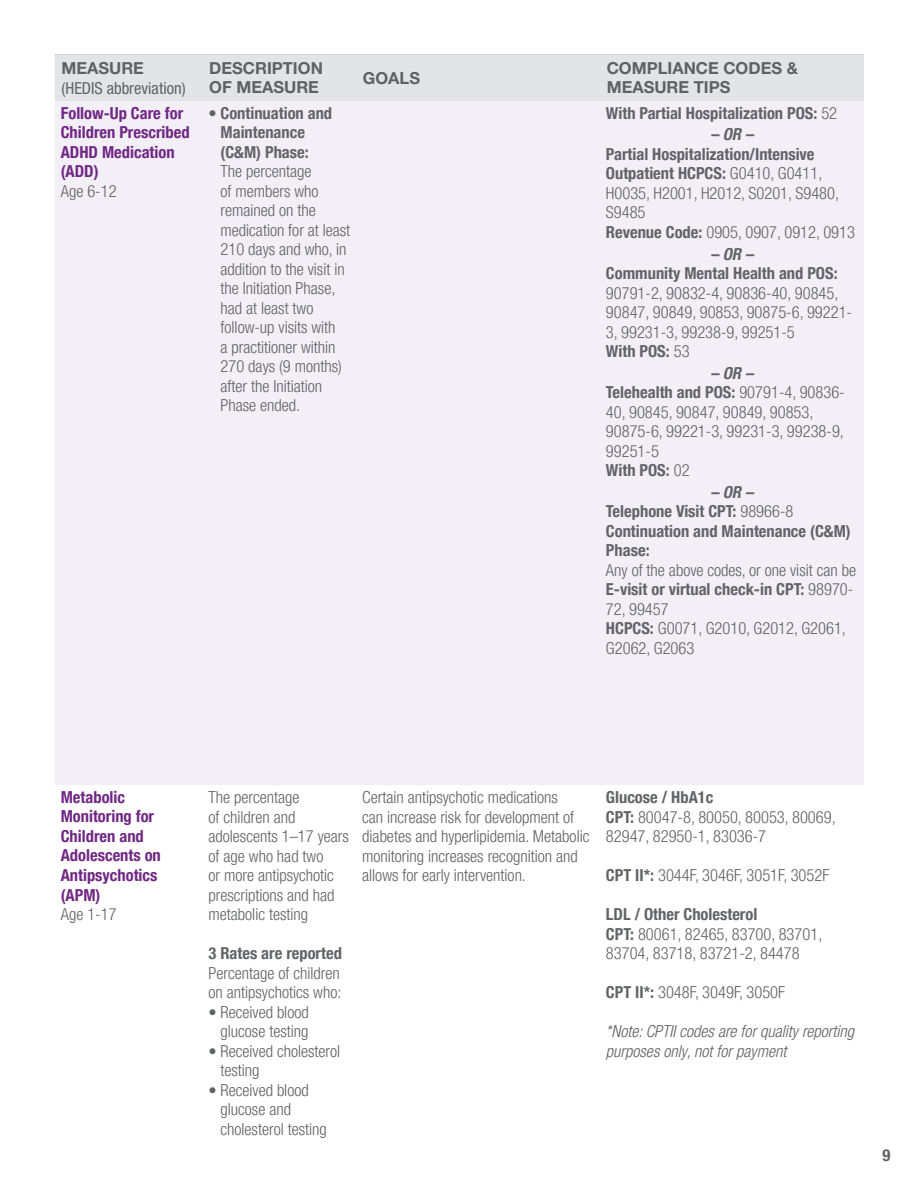
<style>
.page{position:relative;width:918px;height:1188px;background:#fff}
.page>*{position:absolute;margin:0;border:0;box-sizing:border-box;transform-origin:0 0}
.t1{font:300 condensed 16.5px/19.5px "Helvetica Neue LT Pro";color:#606165}
.t2{font:700 condensed 16.5px/19.5px "Helvetica Neue LT Pro";color:#626368}
.t3{font:700 condensed 16.5px/19.5px "Helvetica Neue LT Pro";color:#702784}
.t4{font:italic 300 condensed 16.5px/19.5px "Helvetica Neue LT Pro";color:#606165}
.t5{font:700 16.5px/19.5px "Helvetica Neue LT Pro";color:#606165}
.t6{font:condensed 16.5px "Helvetica Neue LT Pro";color:#626368}
.t7{font:italic 700 condensed 16.5px "Helvetica Neue LT Pro";color:#626368}
.s1{font-weight:300;color:#606165}
.s2{font-weight:700;color:#626368}
.s3{font-weight:700;font-style:italic;color:#626368}
.s4{font-style:italic}
</style>
<div class="page">
<div style="left:55px;top:55px;width:809px;height:46px;background:#e2e4e5"></div>
<div style="left:55px;top:101px;width:809px;height:684px;background:#f2eff7"></div>
<hr style="left:55px;top:54px;width:147px;height:1px;background:#d2d4d6">
<hr style="left:202px;top:54px;width:154px;height:1px;background:#d2d4d6">
<hr style="left:356px;top:54px;width:244px;height:1px;background:#d2d4d6">
<hr style="left:600px;top:54px;width:264px;height:1px;background:#d2d4d6">
<p class="t5" style="left:62px;top:58px;width:84px">MEASURE</p>
<p class="t6" style="left:62px;top:78px;width:126px">(HEDIS abbreviation)</p>
<p class="t3" style="left:61px;top:103px;width:130px">Follow-Up Care for<br>Children Prescribed<br>ADHD Medication (ADD)</p>
<p class="t1" style="left:61px;top:181px;width:57px">Age 6-12</p>
<p class="t5" style="left:209px;top:58px;width:115px">DESCRIPTION<br>OF MEASURE</p>
<p class="t5" style="left:363px;top:68px;width:59px">GOALS</p>
<p class="t5" style="left:607px;top:58px;width:193px">COMPLIANCE CODES &amp;<br>MEASURE TIPS</p>
<p class="t2" style="left:221px;top:103px;width:113px;text-indent:-12px"><span class="s1">•</span> Continuation and<br>Maintenance (C&amp;M) Phase:</p>
<p class="t1" style="left:221px;top:162px;width:131px">The percentage<br>of members who remained on the medication for at least<br>210 days and who, in addition to the visit in the Initiation Phase, had at least two follow-up visits with<br>a practitioner within<br>270 days (9 months) after the Initiation<br>Phase ended.</p>
<p class="t2" style="left:606px;top:103px;width:233px">With Partial Hospitalization POS: <span class="s1">52</span></p>
<p class="t7" style="left:711px;top:125px;width:44px">– OR –</p>
<p class="t1" style="left:606px;top:144px;width:251px"><span class="s2">Partial Hospitalization/Intensive<br>Outpatient HCPCS:</span> G0410, G0411,<br>H0035, H2001, H2012, S0201, S9480,<br>S9485<br><span class="s2">Revenue Code:</span> 0905, 0907, 0912, 0913</p>
<p class="t7" style="left:711px;top:244px;width:44px">– OR –</p>
<p class="t2" style="left:606px;top:264px;width:233px">Community Mental Health and POS:</p>
<p class="t1" style="left:606px;top:283px;width:248px">90791-2, 90832-4, 90836-40, 90845,<br>90847, 90849, 90853, 90875-6, 99221-<br>3, 99231-3, 99238-9, 99251-5<br><span class="s2">With POS:</span> 53</p>
<p class="t1" style="left:606px;top:363px;width:240px;text-indent:105px"><span class="s3">– OR –<br></span><span class="s2">Telehealth and POS:</span> 90791-4, 90836-<br>40, 90845, 90847, 90849, 90853,<br>90875-6, 99221-3, 99231-3, 99238-9,<br>99251-5<br><span class="s2">With POS:</span> 02</p>
<p class="t2" style="left:606px;top:482px;width:246px;text-indent:105px"><span class="s4">– OR –<br></span>Telephone Visit CPT: <span class="s1">98966-8<br></span>Continuation and Maintenance (C&amp;M)<br>Phase:</p>
<p class="t1" style="left:606px;top:560px;width:252px">Any of the above codes, or one visit can be<br><span class="s2">E-visit or virtual check-in CPT:</span> 98970-<br>72, 99457<br><span class="s2">HCPCS:</span> G0071, G2010, G2012, G2061,<br>G2062, G2063</p>
<p class="t3" style="left:61px;top:787px;width:102px">Metabolic<br>Monitoring for<br>Children and<br>Adolescents on<br>Antipsychotics (APM)</p>
<p class="t1" style="left:61px;top:904px;width:57px">Age 1-17</p>
<p class="t1" style="left:209px;top:787px;width:142px">The percentage<br>of children and adolescents 1–17 years of age who had two<br>or more antipsychotic prescriptions and had metabolic testing</p>
<p class="t2" style="left:209px;top:943px;width:135px">3 Rates are reported</p>
<p class="t1" style="left:209px;top:963px;width:134px">Percentage of children on antipsychotics who:</p>
<p class="t1" style="left:209px;top:1002px;width:102px;text-align:right">• Received blood glucose testing</p>
<p class="t1" style="left:221px;top:1041px;width:121px;text-indent:-12px">• Received cholesterol testing</p>
<p class="t1" style="left:221px;top:1080px;width:108px;text-indent:-12px">• Received blood glucose and cholesterol testing</p>
<p class="t1" style="left:362px;top:787px;width:229px">Certain antipsychotic medications<br>can increase risk for development of diabetes and hyperlipidemia. Metabolic monitoring increases recognition and allows for early intervention.</p>
<p class="t1" style="left:606px;top:787px;width:231px"><span class="s2">Glucose / HbA1c<br>CPT:</span> 80047-8, 80050, 80053, 80069,<br>82947, 82950-1, 83036-7</p>
<p class="t1" style="left:606px;top:865px;width:225px"><span class="s2">CPT II*:</span> 3044F, 3046F, 3051F, 3052F</p>
<p class="t1" style="left:606px;top:904px;width:218px"><span class="s2">LDL / Other Cholesterol<br>CPT:</span> 80061, 82465, 83700, 83701,<br>83704, 83718, 83721-2, 84478</p>
<p class="t1" style="left:606px;top:982px;width:181px"><span class="s2">CPT II*:</span> 3048F, 3049F, 3050F</p>
<p class="t4" style="left:606px;top:1021px;width:250px">*Note: CPTII codes are for quality reporting purposes only, not for payment</p>
<p class="t2" style="left:883px;top:1145px;width:9px">9</p>
</div>
